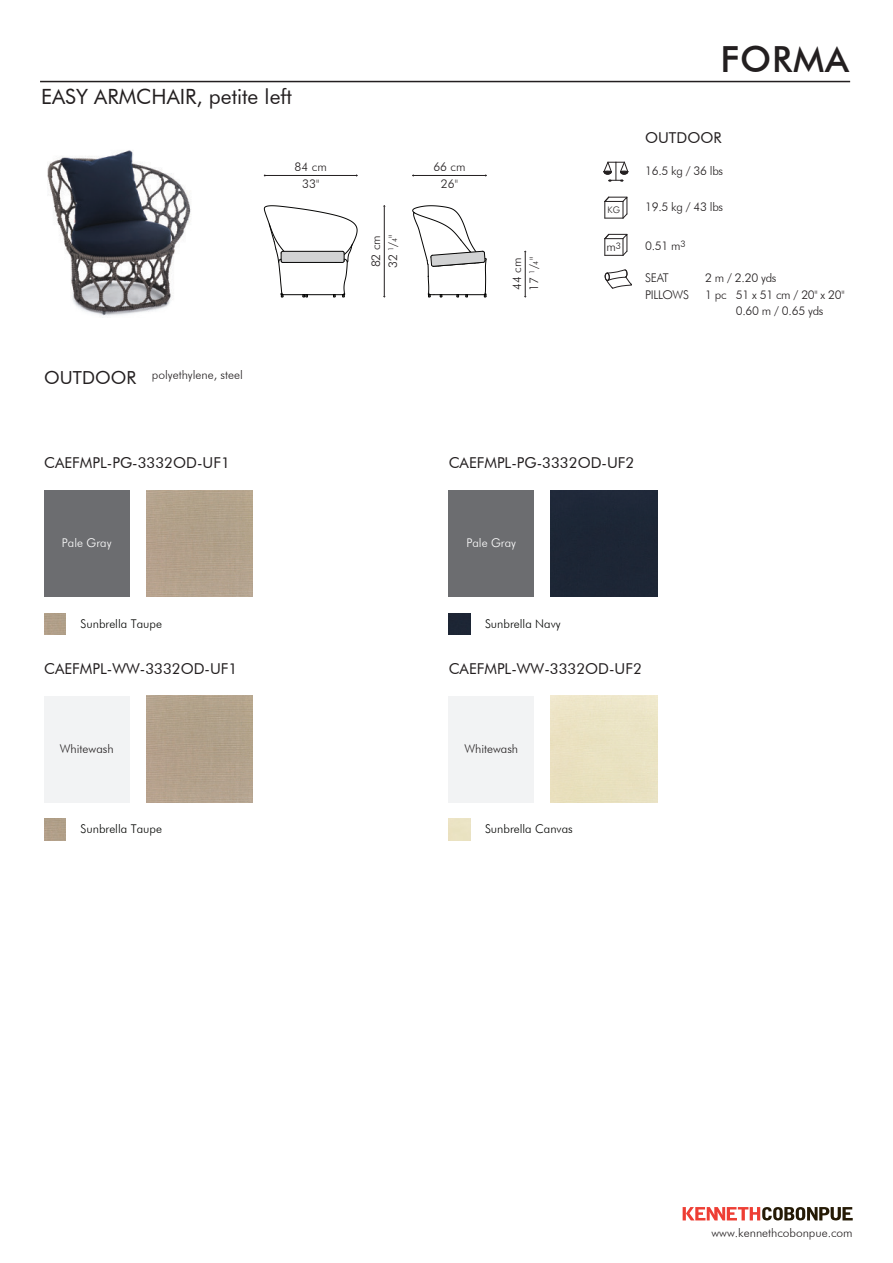
<style>
.page{position:relative;width:893px;height:1263px;background:#fff}
.page>*{position:absolute;margin:0;border:0;box-sizing:border-box;transform-origin:0 0}
.t1{font:500 36px "Futura BT";letter-spacing:.025em;color:#231f20}
.t2{font:21px "Futura BT";color:#231f20}
.t3{font:15px "Futura BT";color:#231f20}
.t4{font:300 12px/17px "Futura BT";color:#231f20}
.t5{font:300 12px "Futura BT";color:#040503}
.t6{font:300 12px/16.5px "Futura BT";letter-spacing:-.025em;color:#231f20}
.t7{font:300 12px "Futura BT";color:#fff}
.t8{font:300 9px "Futura BT";color:#231f20}
.s1{font-weight:400;font-size:18px}
.s2{font-size:7.2px}
.s3{font-size:9px}
</style>
<div class="page">
<svg style="left:603px;top:161px;width:25px;height:20px"></svg>
<svg style="left:604px;top:196px;width:24px;height:23px"></svg>
<svg style="left:604px;top:233px;width:24px;height:23px"></svg>
<svg style="left:604px;top:269px;width:28px;height:20px"></svg>
<img style="left:47px;top:150px;width:144px;height:168px">
<div style="left:44px;top:490px;width:85px;height:107px;background:#6c6d70"></div>
<div style="left:449px;top:490px;width:85px;height:107px;background:#6c6d70"></div>
<img style="left:449px;top:613px;width:21px;height:22px">
<div style="left:551px;top:490px;width:106px;height:107px;background:#1d2635"></div>
<div style="left:44px;top:696px;width:85px;height:106px;background:#f2f3f4"></div>
<div style="left:449px;top:696px;width:85px;height:106px;background:#f2f3f4"></div>
<svg style="left:683px;top:1207px;width:170px;height:13px"></svg>
<hr style="left:525px;top:251px;width:1px;height:46px;background:#231f20">
<hr style="left:264px;top:175px;width:93px;height:1px;background:#231f20">
<hr style="left:413px;top:175px;width:73px;height:1px;background:#231f20">
<hr style="left:384px;top:206px;width:1px;height:91px;background:#231f20">
<svg style="left:412px;top:205px;width:75px;height:93px"></svg>
<svg style="left:264px;top:205px;width:93px;height:93px"></svg>
<hr style="left:40px;top:81px;width:810px;height:1px;background:#231f20">
<h2 class="t2" style="left:41px;top:84px;width:252px">EASY ARMCHAIR, petite left</h2>
<p class="t4" style="left:295px;top:159px;width:34px;text-align:center">84 cm<br>33"</p>
<p class="t4" style="left:433px;top:159px;width:34px;text-align:center">66 cm<br>26"</p>
<p class="t4" style="left:44px;top:366px;width:200px"><span class="s1">OUTDOOR</span> polyethylene, steel</p>
<p class="t4" style="left:367px;top:268px;width:35px;rotate:-90deg">82 cm<br>32 <sup>1</sup>/<span class="s2">4</span>"</p>
<p class="t4" style="left:508px;top:291px;width:35px;rotate:-90deg">44 cm<br>17 <sup>1</sup>/<span class="s2">4</span>"</p>
<p class="t8" style="left:608px;top:204px;width:14px">KG</p>
<p class="t4" style="left:606px;top:238px;width:16px">m<span class="s3">3</span></p>
<h1 class="t1" style="left:720px;top:37px;width:130px">FORMA</h1>
<p class="t3" style="left:645px;top:129px;width:78px">OUTDOOR</p>
<p class="t4" style="left:645px;top:162px;width:80px">16.5 kg / 36 lbs</p>
<p class="t4" style="left:645px;top:198px;width:80px">19.5 kg / 43 lbs</p>
<p class="t4" style="left:645px;top:237px;width:42px">0.51 m<sup>3</sup></p>
<p class="t4" style="left:645px;top:270px;width:25px">SEAT</p>
<p class="t4" style="left:705px;top:270px;width:73px">2 m / 2.20 yds</p>
<p class="t6" style="left:645px;top:286px;width:45px">PILLOWS</p>
<p class="t6" style="left:736px;top:286px;width:110px;text-indent:-31px">1 pc 51 x 51 cm / 20" x 20"<br>0.60 m / 0.65 yds</p>
<p class="t3" style="left:44px;top:454px;width:187px">CAEFMPL-PG-3332OD-UF1</p>
<p class="t3" style="left:449px;top:454px;width:187px">CAEFMPL-PG-3332OD-UF2</p>
<p class="t7" style="left:62px;top:536px;width:51px">Pale Gray</p>
<p class="t5" style="left:81px;top:616px;width:83px">Sunbrella Taupe</p>
<p class="t7" style="left:466px;top:536px;width:51px">Pale Gray</p>
<p class="t5" style="left:485px;top:616px;width:77px">Sunbrella Navy</p>
<p class="t3" style="left:44px;top:659px;width:195px">CAEFMPL-WW-3332OD-UF1</p>
<p class="t3" style="left:449px;top:659px;width:195px">CAEFMPL-WW-3332OD-UF2</p>
<p class="t4" style="left:60px;top:740px;width:55px">Whitewash</p>
<p class="t4" style="left:464px;top:740px;width:55px">Whitewash</p>
<p class="t5" style="left:81px;top:822px;width:83px">Sunbrella Taupe</p>
<p class="t5" style="left:485px;top:822px;width:89px">Sunbrella Canvas</p>
<p class="t4" style="left:711px;top:1224px;width:143px">www.kennethcobonpue.com</p>
</div>
